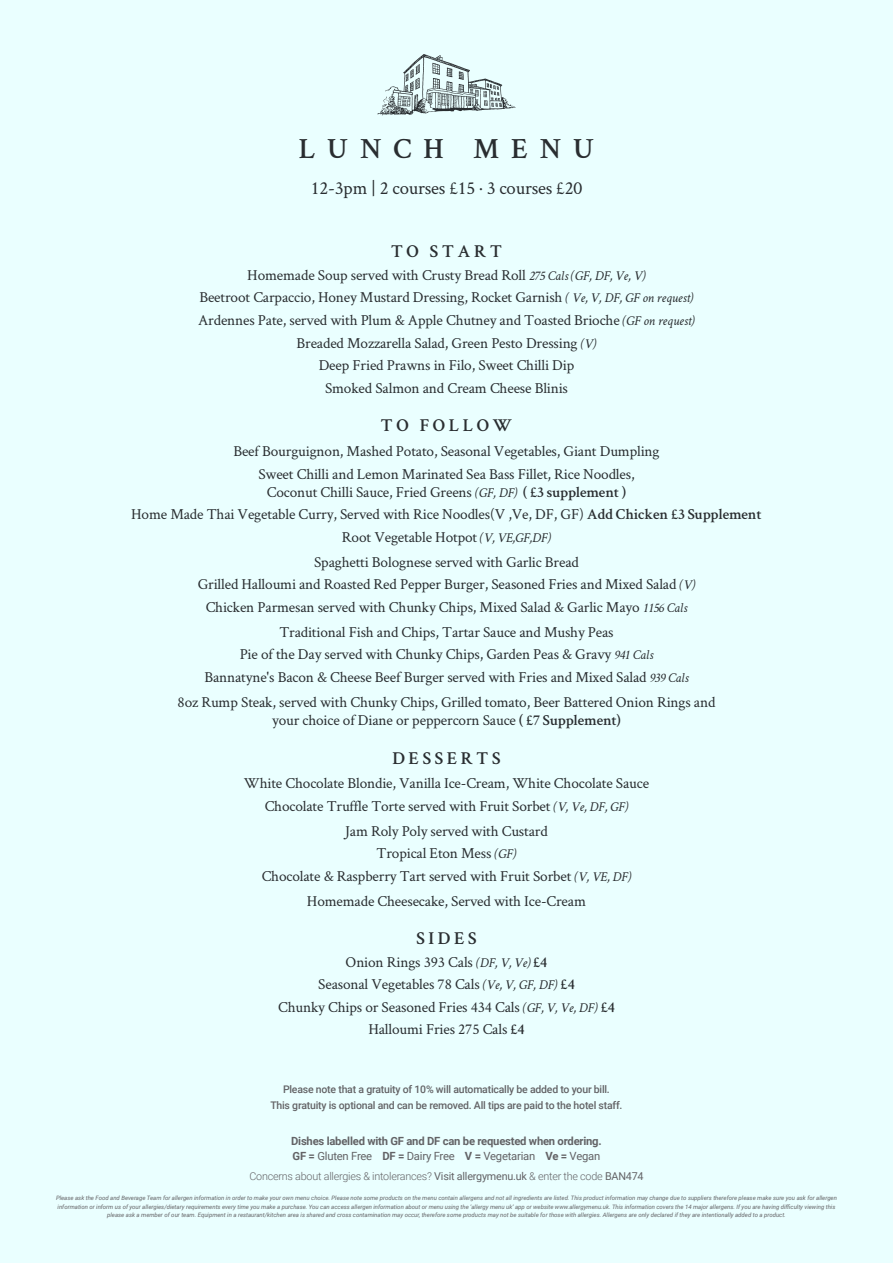
<style>
.page{position:relative;width:893px;height:1263px;background:#eaffff}
.page>*{position:absolute;margin:0;border:0;box-sizing:border-box;transform-origin:0 0}
.t1{font:600 29.4px "Crimson Text";letter-spacing:.4em;color:#292d30}
.t2{font:18.75px "Crimson Text";letter-spacing:-.01em;color:#292d30}
.t3{font:600 18.15px "Crimson Text";letter-spacing:.2em;color:#292d30}
.t4{font:15.3px/18.3px "Crimson Text";letter-spacing:-.01em;color:#292d30;text-align:center}
.t5{font:700 11.25px/15.6px "Roboto";letter-spacing:-.02em;color:#636366}
.t6{font:300 10.8px "Roboto";letter-spacing:-.02em;color:#636366}
.t7{font:500 10.5px "Roboto";letter-spacing:-.02em;color:#636366}
.t8{font:italic 6px "Roboto";color:#636366}
.s1{font-style:italic;font-size:13.5px}
.s2{font-weight:600}
.s3{font-weight:400}
</style>
<div class="page">
<svg style="left:377px;top:54px;width:139px;height:61px"></svg>
<p class="t1" style="left:299px;top:128px;width:297px">LUNCH MENU</p>
<p class="t2" style="left:311px;top:175px;width:273px">12-3pm | 2 courses £15 · 3 courses £20</p>
<p class="t3" style="left:391px;top:239px;width:112px">TO START</p>
<p class="t4" style="left:247px;top:265px;width:400px">Homemade Soup served with Crusty Bread Roll <span class="s1">275 Cals (GF, DF, Ve, V)</span></p>
<p class="t4" style="left:199px;top:288px;width:496px">Beetroot Carpaccio, Honey Mustard Dressing, Rocket Garnish <span class="s1">( Ve, V, DF, GF on request)</span></p>
<p class="t4" style="left:198px;top:310px;width:498px">Ardennes Pate, served with Plum &amp; Apple Chutney and Toasted Brioche <span class="s1">(GF on request)</span></p>
<p class="t4" style="left:296px;top:333px;width:301px">Breaded Mozzarella Salad, Green Pesto Dressing <span class="s1">(V)</span></p>
<p class="t4" style="left:319px;top:355px;width:257px">Deep Fried Prawns in Filo, Sweet Chilli Dip</p>
<p class="t4" style="left:325px;top:378px;width:244px">Smoked Salmon and Cream Cheese Blinis</p>
<p class="t3" style="left:381px;top:413px;width:133px">TO FOLLOW</p>
<p class="t4" style="left:233px;top:441px;width:428px">Beef Bourguignon, Mashed Potato, Seasonal Vegetables, Giant Dumpling</p>
<p class="t4" style="left:258px;top:464px;width:378px">Sweet Chilli and Lemon Marinated Sea Bass Fillet, Rice Noodles,<br>Coconut Chilli Sauce, Fried Greens <span class="s1">(GF, DF)</span> <span class="s2">( £3 supplement )</span></p>
<p class="t4" style="left:131px;top:505px;width:632px">Home Made Thai Vegetable Curry, Served with Rice Noodles(V ,Ve, DF, GF) <span class="s2">Add Chicken £3 Supplement</span></p>
<p class="t4" style="left:342px;top:527px;width:211px">Root Vegetable Hotpot <span class="s1">(V, VE,GF,DF)</span></p>
<p class="t4" style="left:314px;top:552px;width:266px">Spaghetti Bolognese served with Garlic Bread</p>
<p class="t4" style="left:198px;top:575px;width:499px">Grilled Halloumi and Roasted Red Pepper Burger, Seasoned Fries and Mixed Salad <span class="s1">(V)</span></p>
<p class="t4" style="left:206px;top:597px;width:483px">Chicken Parmesan served with Chunky Chips, Mixed Salad &amp; Garlic Mayo <span class="s1">1156 Cals</span></p>
<p class="t4" style="left:279px;top:622px;width:336px">Traditional Fish and Chips, Tartar Sauce and Mushy Peas</p>
<p class="t4" style="left:240px;top:645px;width:415px">Pie of the Day served with Chunky Chips, Garden Peas &amp; Gravy <span class="s1">941 Cals</span></p>
<p class="t4" style="left:204px;top:667px;width:486px">Bannatyne's Bacon &amp; Cheese Beef Burger served with Fries and Mixed Salad <span class="s1">939 Cals</span></p>
<p class="t4" style="left:178px;top:692px;width:539px">8oz Rump Steak, served with Chunky Chips, Grilled tomato, Beer Battered Onion Rings and your choice of Diane or peppercorn Sauce <span class="s2">( £7 Supplement)</span></p>
<p class="t3" style="left:392px;top:745px;width:110px">DESSERTS</p>
<p class="t4" style="left:244px;top:774px;width:407px">White Chocolate Blondie, Vanilla Ice-Cream, White Chocolate Sauce</p>
<p class="t4" style="left:265px;top:796px;width:365px">Chocolate Truffle Torte served with Fruit Sorbet <span class="s1">(V, Ve, DF, GF)</span></p>
<p class="t4" style="left:345px;top:821px;width:204px">Jam Roly Poly served with Custard</p>
<p class="t4" style="left:377px;top:844px;width:141px">Tropical Eton Mess <span class="s1">(GF)</span></p>
<p class="t4" style="left:262px;top:866px;width:371px">Chocolate &amp; Raspberry Tart served with Fruit Sorbet <span class="s1">(V, VE, DF)</span></p>
<p class="t4" style="left:307px;top:891px;width:280px">Homemade Cheesecake, Served with Ice-Cream</p>
<p class="t3" style="left:416px;top:925px;width:62px">SIDES</p>
<p class="t4" style="left:346px;top:952px;width:203px">Onion Rings 393 Cals <span class="s1">(DF, V, Ve)</span> <span class="s2">£4</span></p>
<p class="t4" style="left:318px;top:975px;width:258px">Seasonal Vegetables 78 Cals <span class="s1">(Ve, V, GF, DF)</span> <span class="s2">£4</span></p>
<p class="t4" style="left:278px;top:997px;width:338px">Chunky Chips or Seasoned Fries 434 Cals <span class="s1">(GF, V, Ve, DF)</span> <span class="s2">£4</span></p>
<p class="t4" style="left:368px;top:1020px;width:158px">Halloumi Fries 275 Cals <span class="s2">£4</span></p>
<p class="t7" style="left:283px;top:1082px;width:328px">Please note that a gratuity of 10% will automatically be added to your bill.</p>
<p class="t7" style="left:270px;top:1098px;width:354px">This gratuity is optional and can be removed. All tips are paid to the hotel staff.</p>
<p class="t5" style="left:291px;top:1132px;width:312px">Dishes labelled with GF and DF can be requested when ordering.<br>GF = <span class="s3">Gluten Free</span> DF = <span class="s3">Dairy Free</span> V = <span class="s3">Vegetarian</span> Ve = <span class="s3">Vegan</span></p>
<p class="t6" style="left:249px;top:1169px;width:396px">Concerns about allergies &amp; intolerances? <span class="s3">Visit allergymenu.uk</span> &amp; enter the code <span class="s3">BAN474</span></p>
<p class="t8" style="left:56px;top:1194px;width:782px">Please ask the Food and Beverage Team for allergen information in order to make your own menu choice. Please note some products on the menu contain allergens and not all ingredients are listed. This product information may change due to suppliers therefore please make sure you ask for allergen</p>
<p class="t8" style="left:58px;top:1202px;width:779px">information or inform us of your allergies/dietary requirements every time you make a purchase. You can access allergen information about or menu using the ‘allergy menu uk’ app or website www.allergymenu.uk. This information covers the 14 major allergens. If you are having difficulty viewing this</p>
<p class="t8" style="left:107px;top:1210px;width:680px">please ask a member of our team. Equipment in a restaurant/kitchen area is shared and cross contamination may occur, therefore some products may not be suitable for those with allergies. Allergens are only declared if they are intentionally added to a product.</p>
</div>
